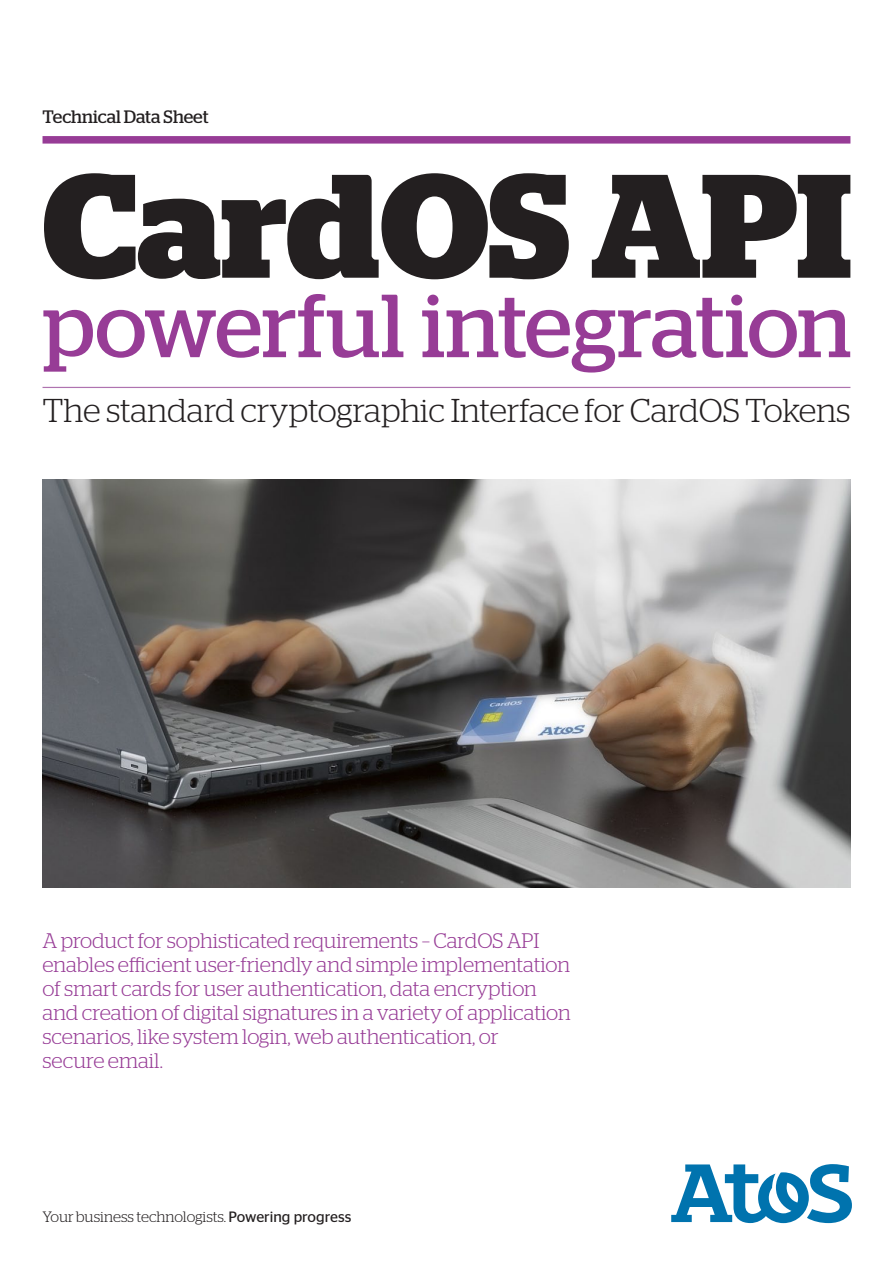
<style>
.page{position:relative;width:893px;height:1263px;background:#fff}
.page>*{position:absolute;margin:0;border:0;box-sizing:border-box;transform-origin:0 0}
.t1{font:700 146.85px "Stag";color:#231f20}
.t2{font:89.25px "Stag";letter-spacing:-.005em;color:#973c96}
.t3{font:300 33px "Stag";letter-spacing:-.005em;color:#231f20}
.t4{font:300 21px/24px "Stag";letter-spacing:-.005em;color:#973c96}
.t5{font:18px "Stag";color:#231f20}
.t6{font:300 15px "Stag";letter-spacing:-.005em;color:#231f20}
.s1{font-family:"Stag Sans";font-weight:400}
</style>
<div class="page">
<div style="left:43px;top:136px;width:807px;height:8px;background:#973c96"></div>
<svg style="left:671px;top:1164px;width:181px;height:59px"></svg>
<hr style="left:43px;top:387px;width:807px;height:1px;background:#af73b0">
<img style="left:43px;top:479px;width:807px;height:409px">
<p class="t5" style="left:43px;top:106px;width:168px">Technical Data Sheet</p>
<h1 class="t1" style="left:43px;top:140px;width:811px">CardOS API</h1>
<h2 class="t2" style="left:43px;top:274px;width:810px">powerful integration</h2>
<h3 class="t3" style="left:43px;top:392px;width:809px">The standard cryptographic Interface for CardOS Tokens</h3>
<p class="t4" style="left:43px;top:928px;width:530px">A product for sophisticated requirements – CardOS API enables efficient user-friendly and simple implementation of smart cards for user authentication, data encryption and creation of digital signatures in a variety of application scenarios, like system login, web authentication, or<br>secure email.</p>
<p class="t6" style="left:43px;top:1208px;width:310px">Your business technologists. <span class="s1">Powering progress</span></p>
</div>
